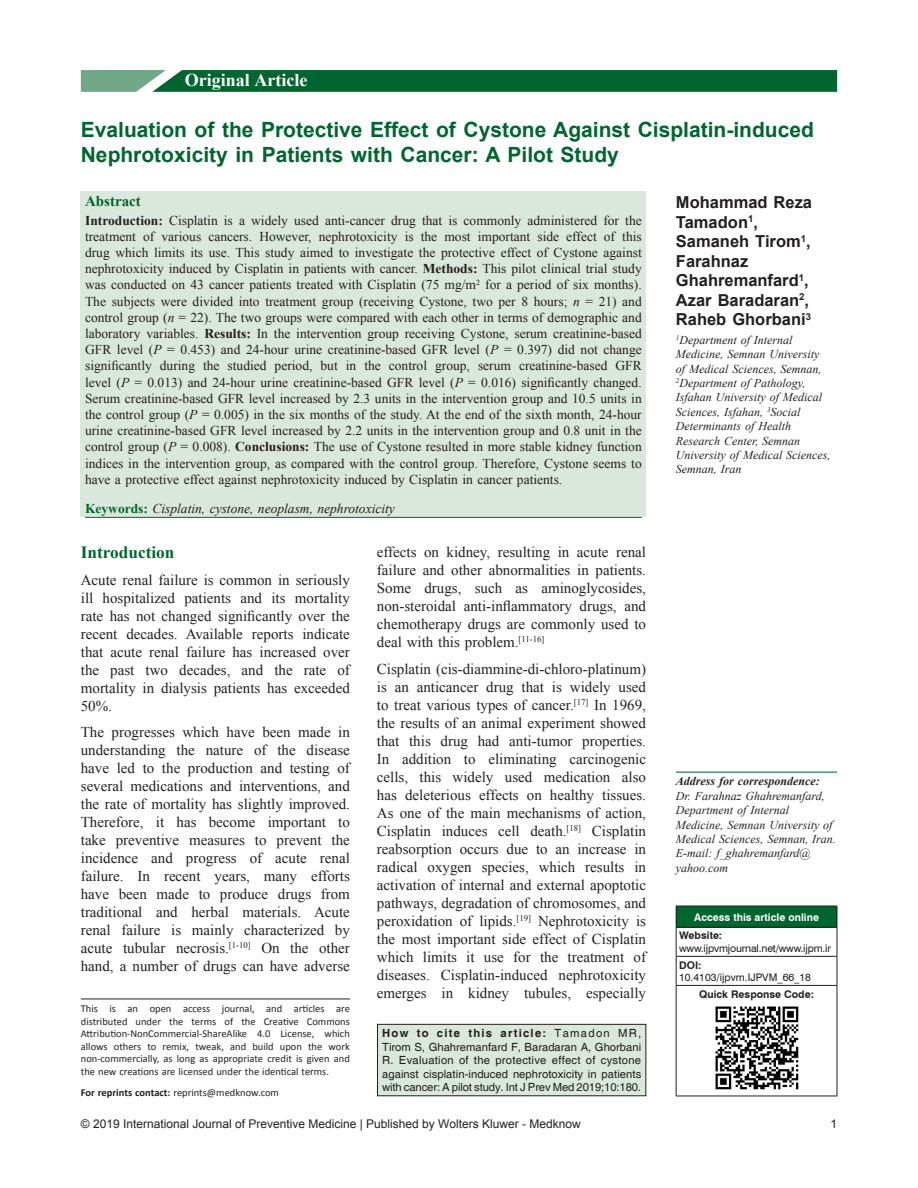
<style>
.page{position:relative;width:918px;height:1188px;background:#fff}
.page>*{position:absolute;margin:0;border:0;box-sizing:border-box;transform-origin:0 0}
.AT{font:700 21px/25.2px "Arial";color:#00652e}
.AH{font:700 18px "Times New Roman";color:#fff}
.t1{font:700 17.25px "Times New Roman";color:#00652e}
.AU{font:700 16.5px/19.5px "Arial";color:#231f20}
.TX{font:15px/18px "Times New Roman";color:#231f20;text-align:justify}
.ABSH{font:700 15px "Times New Roman";color:#00652e}
.ABS{font:13.5px/16.2px "Times New Roman";color:#231f20;text-align:justify}
.KWD{font:italic 13.5px "Times New Roman";color:#231f20}
.AFF{font:italic 12px/14.4px "Times New Roman";color:#231f20}
.ADD{font:italic 12px/14.4px "Times New Roman";color:#231f20}
.t2{font:12px "Arial";color:#231f20}
.HTC{font:11.25px/13.5px "Helvetica";letter-spacing:-.01em;color:#231f20;text-align:justify}
.OS{font:10.5px/12.6px "Calibri";color:#231f20;text-align:justify}
.Website{font:10.5px/12.6px "Swiss 721 BT";letter-spacing:-.015em;color:#231f20}
.DOI{font:10.5px/12.6px "Swiss 721 BT";color:#231f20}
.ATAO{font:700 10.5px "Swiss 721 BT";color:#fff}
.QRC{font:700 10.5px "Swiss 721 BT";color:#231f20}
.s1{font-weight:700}
.s2{font-style:italic}
.s3{font-weight:700;font-style:normal;color:#00652e}
</style>
<div class="page">
<hr style="left:676px;top:772px;width:161px;height:1px;background:#00652e">
<div style="left:81px;top:192px;width:565px;height:325px;background:#d9e7dd"></div>
<hr style="left:85px;top:517px;width:557px;height:1px;background:#00652e">
<svg style="left:81px;top:70px;width:756px;height:22px;background:#126f3c"></svg>
<div style="left:378px;top:1024px;width:268px;height:72px;background:#d9e7dd"></div>
<div style="left:377px;top:1024px;width:269px;height:72px;border:1px solid #231f20"></div>
<hr style="left:81px;top:999px;width:269px;height:1px;background:#231f20">
<div style="left:676px;top:906px;width:161px;height:21px;background:#00652e"></div>
<hr style="left:676px;top:927px;width:161px;height:1px;background:#231f20">
<hr style="left:676px;top:956px;width:161px;height:1px;background:#231f20">
<hr style="left:676px;top:985px;width:161px;height:1px;background:#231f20">
<hr style="left:676px;top:906px;width:161px;height:1px;background:#231f20">
<svg style="left:676px;top:906px;width:1px;height:79px"></svg>
<svg style="left:837px;top:906px;width:1px;height:79px"></svg>
<hr style="left:676px;top:986px;width:1px;height:110px;background:#231f20">
<hr style="left:837px;top:986px;width:1px;height:110px;background:#231f20">
<hr style="left:676px;top:1096px;width:161px;height:1px;background:#231f20">
<img style="left:715px;top:1006px;width:84px;height:84px">
<p class="AH" style="left:185px;top:67px;width:124px">Original Article</p>
<p class="AT" style="left:81px;top:117px;width:735px">Evaluation of the Protective Effect of Cystone Against Cisplatin‑induced<br>Nephrotoxicity in Patients with Cancer: A Pilot Study</p>
<p class="ABSH" style="left:85px;top:190px;width:57px">Abstract</p>
<p class="ABS" style="left:85px;top:212px;width:558px"><span class="s1">Introduction:</span> Cisplatin is a widely used anti-cancer drug that is commonly administered for the treatment of various cancers. However, nephrotoxicity is the most important side effect of this drug which limits its use. This study aimed to investigate the protective effect of Cystone against nephrotoxicity induced by Cisplatin in patients with cancer. <span class="s1">Methods:</span> This pilot clinical trial study was conducted on 43 cancer patients treated with Cisplatin (75 mg/m<sup>2</sup> for a period of six months).<br>The subjects were divided into treatment group (receiving Cystone, two per 8 hours; <span class="s2">n</span> = 21) and control group (<span class="s2">n</span> = 22). The two groups were compared with each other in terms of demographic and laboratory variables. <span class="s1">Results:</span> In the intervention group receiving Cystone, serum creatinine‑based GFR level (<span class="s2">P</span> = 0.453) and 24‑hour urine creatinine‑based GFR level (<span class="s2">P</span> = 0.397) did not change significantly during the studied period, but in the control group, serum creatinine‑based GFR level (<span class="s2">P</span> = 0.013) and 24‑hour urine creatinine‑based GFR level (<span class="s2">P</span> = 0.016) significantly changed.<br>Serum creatinine‑based GFR level increased by 2.3 units in the intervention group and 10.5 units in the control group (<span class="s2">P</span> = 0.005) in the six months of the study. At the end of the sixth month, 24‑hour urine creatinine‑based GFR level increased by 2.2 units in the intervention group and 0.8 unit in the control group (<span class="s2">P</span> = 0.008). <span class="s1">Conclusions:</span> The use of Cystone resulted in more stable kidney function indices in the intervention group, as compared with the control group. Therefore, Cystone seems to have a protective effect against nephrotoxicity induced by Cisplatin in cancer patients.</p>
<p class="KWD" style="left:85px;top:499px;width:311px"><span class="s3">Keywords:</span> Cisplatin, cystone, neoplasm, nephrotoxicity</p>
<h1 class="t1" style="left:81px;top:540px;width:95px">Introduction</h1>
<p class="TX" style="left:81px;top:570px;width:271px">Acute renal failure is common in seriously ill hospitalized patients and its mortality rate has not changed significantly over the recent decades. Available reports indicate that acute renal failure has increased over the past two decades, and the rate of mortality in dialysis patients has exceeded 50%.</p>
<p class="TX" style="left:81px;top:723px;width:271px">The progresses which have been made in understanding the nature of the disease have led to the production and testing of several medications and interventions, and the rate of mortality has slightly improved.<br>Therefore, it has become important to take preventive measures to prevent the incidence and progress of acute renal failure. In recent years, many efforts have been made to produce drugs from traditional and herbal materials. Acute renal failure is mainly characterized by acute tubular necrosis.<sup>[1‑10]</sup> On the other hand, a number of drugs can have adverse</p>
<p class="OS" style="left:81px;top:1002px;width:271px">This is an open access journal, and articles are distributed under the terms of the Creative Commons Attribution‑NonCommercial‑ShareAlike 4.0 License, which allows others to remix, tweak, and build upon the work non‑commercially, as long as appropriate credit is given and the new creations are licensed under the identical terms.</p>
<p class="OS" style="left:81px;top:1086px;width:200px"><span class="s1">For reprints contact:</span> reprints@medknow.com</p>
<p class="TX" style="left:377px;top:543px;width:271px">effects on kidney, resulting in acute renal failure and other abnormalities in patients.<br>Some drugs, such as aminoglycosides, non‑steroidal anti‑inflammatory drugs, and chemotherapy drugs are commonly used to deal with this problem.<sup>[11‑16]</sup></p>
<p class="TX" style="left:377px;top:659px;width:271px">Cisplatin (cis‑diammine‑di‑chloro‑platinum) is an anticancer drug that is widely used to treat various types of cancer.<sup>[17]</sup> In 1969, the results of an animal experiment showed that this drug had anti‑tumor properties.<br>In addition to eliminating carcinogenic cells, this widely used medication also has deleterious effects on healthy tissues.<br>As one of the main mechanisms of action, Cisplatin induces cell death.<sup>[18]</sup> Cisplatin reabsorption occurs due to an increase in radical oxygen species, which results in activation of internal and external apoptotic pathways, degradation of chromosomes, and peroxidation of lipids.<sup>[19]</sup> Nephrotoxicity is the most important side effect of Cisplatin which limits it use for the treatment of diseases. Cisplatin‑induced nephrotoxicity emerges in kidney tubules, especially</p>
<p class="HTC" style="left:382px;top:1027px;width:261px"><span class="s1">How to cite this article:</span> Tamadon MR, Tirom S, Ghahremanfard F, Baradaran A, Ghorbani R. Evaluation of the protective effect of cystone against cisplatin‑induced nephrotoxicity in patients with cancer: A pilot study. Int J Prev Med 2019;10:180.</p>
<p class="AU" style="left:676px;top:193px;width:138px">Mohammad Reza<br>Tamadon<sup>1</sup>,<br>Samaneh Tirom<sup>1</sup>,<br>Farahnaz<br>Ghahremanfard<sup>1</sup>,<br>Azar Baradaran<sup>2</sup>,<br>Raheb Ghorbani<sup>3</sup></p>
<p class="AFF" style="left:676px;top:332px;width:156px"><sup>1</sup>Department of Internal<br>Medicine, Semnan University of Medical Sciences, Semnan,<br><sup>2</sup>Department of Pathology,<br>Isfahan University of Medical<br>Sciences, Isfahan, <sup>3</sup>Social<br>Determinants of Health<br>Research Center, Semnan<br>University of Medical Sciences,<br>Semnan, Iran</p>
<p class="ADD" style="left:676px;top:774px;width:161px"><span class="s1">Address for correspondence:<br></span>Dr. Farahnaz Ghahremanfard,<br>Department of Internal<br>Medicine, Semnan University of<br>Medical Sciences, Semnan, Iran.<br>E‑mail: f_ghahremanfard@ yahoo.com</p>
<p class="ATAO" style="left:694px;top:911px;width:126px">Access this article online</p>
<p class="Website" style="left:679px;top:929px;width:153px"><span class="s1">Website: </span>www.ijpvmjournal.net/www.ijpm.ir</p>
<p class="DOI" style="left:679px;top:958px;width:133px"><span class="s1">DOI:<br></span>10.4103/ijpvm.IJPVM_66_18</p>
<p class="QRC" style="left:699px;top:988px;width:116px">Quick Response Code:</p>
<p class="t2" style="left:81px;top:1116px;width:501px">© 2019 International Journal of Preventive Medicine | Published by Wolters Kluwer - Medknow</p>
<p class="t2" style="left:830px;top:1116px;width:8px">1</p>
</div>
